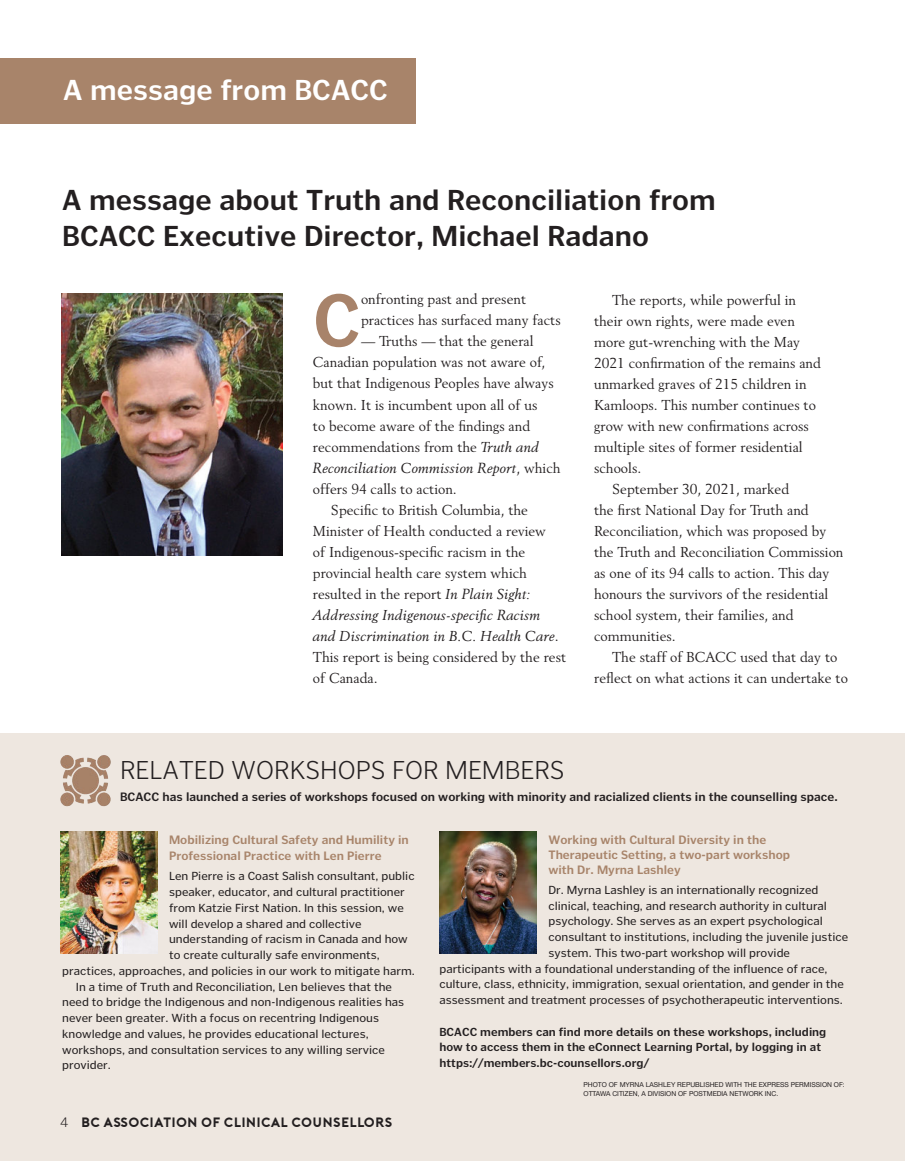
<style>
.page{position:relative;width:905px;height:1161px;background:#fff}
.page>*{position:absolute;margin:0;border:0;box-sizing:border-box;transform-origin:0 0}
.t1{font:700 73.8px "Poynter Text Sans";color:#a8836a}
.t2{font:700 28.5px/36px "Poynter Text Sans";color:#231f20}
.t3{font:700 28.5px "Poynter Text Sans";color:#fff}
.t4{font:300 25.5px "Poynter Text Sans";color:#231f20}
.t5{font:14.25px/21px "Revival 565 BT";color:#231f20}
.t6{font:italic 14.25px "Revival 565 BT";color:#231f20}
.t7{font:13.5px "Porter Bold DEMO";color:#231f20}
.t8{font:700 12px/15px "Poynter Text Sans";color:#a8846a}
.t9{font:700 12px "Poynter Text Sans";color:#231f20}
.t10{font:11.55px "Poynter Text Sans";color:#231f20}
.t11{font:700 11.55px/15.8px "Poynter Text Sans";color:#231f20}
.t12{font:6.75px/8.2px "Helvetica Neue";color:#231f20}
.s1{font-style:italic}
.s2{font-style:normal}
.s3{font-family:"Poynter Text Sans";font-weight:300}
</style>
<div class="page">
<div style="left:0;top:734px;width:904px;height:427px;background:#eee7e0"></div>
<img style="left:62px;top:294px;width:220px;height:262px">
<div style="left:0;top:59px;width:416px;height:65px;background:#a8846a"></div>
<img style="left:60px;top:832px;width:97px;height:122px">
<img style="left:439px;top:832px;width:97px;height:122px">
<img style="left:60px;top:755px;width:51px;height:52px">
<h2 class="t3" style="left:63px;top:74px;width:326px">A message from BCACC</h2>
<h2 class="t2" style="left:62px;top:182px;width:655px">A message about Truth and Reconciliation from<br>BCACC Executive Director, Michael Radano</h2>
<h1 class="t1" style="left:313px;top:279px;width:50px">C</h1>
<p class="t5" style="left:361px;top:289px;width:201px">onfronting past and present practices has surfaced many facts</p>
<p class="t5" style="left:361px;top:331px;width:174px">— Truths — that the general</p>
<p class="t5" style="left:313px;top:352px;width:234px">Canadian population was not aware of,</p>
<p class="t5" style="left:313px;top:373px;width:242px">but that Indigenous Peoples have always</p>
<p class="t5" style="left:313px;top:394px;width:226px">known. It is incumbent upon all of us</p>
<p class="t5" style="left:313px;top:415px;width:219px">to become aware of the findings and</p>
<p class="t5" style="left:313px;top:436px;width:228px">recommendations from the <span class="s1">Truth and</span></p>
<p class="t6" style="left:313px;top:459px;width:249px">Reconciliation Commission Report<span class="s2">, which</span></p>
<p class="t5" style="left:313px;top:478px;width:145px">offers 94 calls to action.</p>
<p class="t5" style="left:331px;top:499px;width:199px">Specific to British Columbia, the</p>
<p class="t5" style="left:313px;top:520px;width:234px">Minister of Health conducted a review</p>
<p class="t5" style="left:313px;top:541px;width:214px">of Indigenous-specific racism in the</p>
<p class="t5" style="left:313px;top:562px;width:215px">provincial health care system which</p>
<p class="t5" style="left:313px;top:583px;width:219px">resulted in the report <span class="s1">In Plain Sight:</span></p>
<p class="t6" style="left:313px;top:606px;width:229px">Addressing Indigenous-specific Racism</p>
<p class="t6" style="left:313px;top:627px;width:247px">and Discrimination in B.C. Health Care<span class="s2">.</span></p>
<p class="t5" style="left:313px;top:646px;width:255px">This report is being considered by the rest</p>
<p class="t5" style="left:313px;top:667px;width:66px">of Canada.</p>
<p class="t5" style="left:612px;top:289px;width:185px">The reports, while powerful in</p>
<p class="t5" style="left:594px;top:310px;width:202px">their own rights, were made even</p>
<p class="t5" style="left:594px;top:331px;width:207px">more gut-wrenching with the May</p>
<p class="t5" style="left:594px;top:352px;width:228px">2021 confirmation of the remains and</p>
<p class="t5" style="left:594px;top:373px;width:214px">unmarked graves of 215 children in</p>
<p class="t5" style="left:594px;top:394px;width:223px">Kamloops. This number continues to</p>
<p class="t5" style="left:594px;top:415px;width:216px">grow with new confirmations across</p>
<p class="t5" style="left:594px;top:436px;width:210px">multiple sites of former residential</p>
<p class="t5" style="left:594px;top:457px;width:49px">schools.</p>
<p class="t5" style="left:612px;top:478px;width:179px">September 30, 2021, marked</p>
<p class="t5" style="left:594px;top:499px;width:216px">the first National Day for Truth and</p>
<p class="t5" style="left:594px;top:520px;width:234px">Reconciliation, which was proposed by</p>
<p class="t5" style="left:594px;top:541px;width:251px">the Truth and Reconciliation Commission</p>
<p class="t5" style="left:594px;top:562px;width:237px">as one of its 94 calls to action. This day</p>
<p class="t5" style="left:594px;top:583px;width:236px">honours the survivors of the residential</p>
<p class="t5" style="left:594px;top:604px;width:201px">school system, their families, and</p>
<p class="t5" style="left:594px;top:625px;width:83px">communities.</p>
<p class="t5" style="left:612px;top:646px;width:227px">The staff of BCACC used that day to</p>
<p class="t5" style="left:594px;top:667px;width:255px">reflect on what actions it can undertake to</p>
<h3 class="t4" style="left:120px;top:756px;width:446px">RELATED WORKSHOPS FOR MEMBERS</h3>
<p class="t9" style="left:120px;top:790px;width:719px">BCACC has launched a series of workshops focused on working with minority and racialized clients in the counselling space.</p>
<p class="t8" style="left:169px;top:831px;width:241px;line-height:16.5px">Mobilizing Cultural Safety and Humility in<br>Professional Practice with Len Pierre</p>
<p class="t10" style="left:169px;top:870px;width:247px">Len Pierre is a Coast Salish consultant, public</p>
<p class="t10" style="left:169px;top:886px;width:237px">speaker, educator, and cultural practitioner</p>
<p class="t10" style="left:169px;top:901px;width:236px">from Katzie First Nation. In this session, we</p>
<p class="t10" style="left:169px;top:917px;width:194px">will develop a shared and collective</p>
<p class="t10" style="left:169px;top:933px;width:240px">understanding of racism in Canada and how</p>
<p class="t10" style="left:169px;top:949px;width:212px">to create culturally safe environments,</p>
<p class="t10" style="left:62px;top:964px;width:354px">practices, approaches, and policies in our work to mitigate harm.</p>
<p class="t10" style="left:76px;top:980px;width:318px">In a time of Truth and Reconciliation, Len believes that the</p>
<p class="t10" style="left:62px;top:996px;width:343px">need to bridge the Indigenous and non-Indigenous realities has</p>
<p class="t10" style="left:62px;top:1012px;width:318px">never been greater. With a focus on recentring Indigenous</p>
<p class="t10" style="left:62px;top:1027px;width:308px">knowledge and values, he provides educational lectures,</p>
<p class="t10" style="left:62px;top:1043px;width:324px">workshops, and consultation services to any willing service</p>
<p class="t10" style="left:62px;top:1059px;width:50px">provider.</p>
<p class="t12" style="left:583px;top:1081px;width:263px">PHOTO OF MYRNA LASHLEY REPUBLISHED WITH THE EXPRESS PERMISSION OF:<br>OTTAWA CITIZEN, A DIVISION OF POSTMEDIA NETWORK INC.</p>
<p class="t8" style="left:548px;top:832px;width:243px">Working with Cultural Diversity in the<br>Therapeutic Setting, a two-part workshop with Dr. Myrna Lashley</p>
<p class="t10" style="left:548px;top:883px;width:271px">Dr. Myrna Lashley is an internationally recognized</p>
<p class="t10" style="left:548px;top:899px;width:280px">clinical, teaching, and research authority in cultural</p>
<p class="t10" style="left:548px;top:915px;width:276px">psychology. She serves as an expert psychological</p>
<p class="t10" style="left:548px;top:931px;width:301px">consultant to institutions, including the juvenile justice</p>
<p class="t10" style="left:548px;top:946px;width:243px">system. This two-part workshop will provide</p>
<p class="t10" style="left:439px;top:962px;width:389px">participants with a foundational understanding of the influence of race,</p>
<p class="t10" style="left:439px;top:978px;width:406px">culture, class, ethnicity, immigration, sexual orientation, and gender in the</p>
<p class="t10" style="left:439px;top:994px;width:405px">assessment and treatment processes of psychotherapeutic interventions.</p>
<p class="t11" style="left:439px;top:1024px;width:388px">BCACC members can find more details on these workshops, including how to access them in the eConnect Learning Portal, by logging in at https://members.bc-counsellors.org/</p>
<p class="t7" style="left:60px;top:1115px;width:334px"><span class="s3">4</span> BC ASSOCIATION OF CLINICAL COUNSELLORS</p>
</div>
